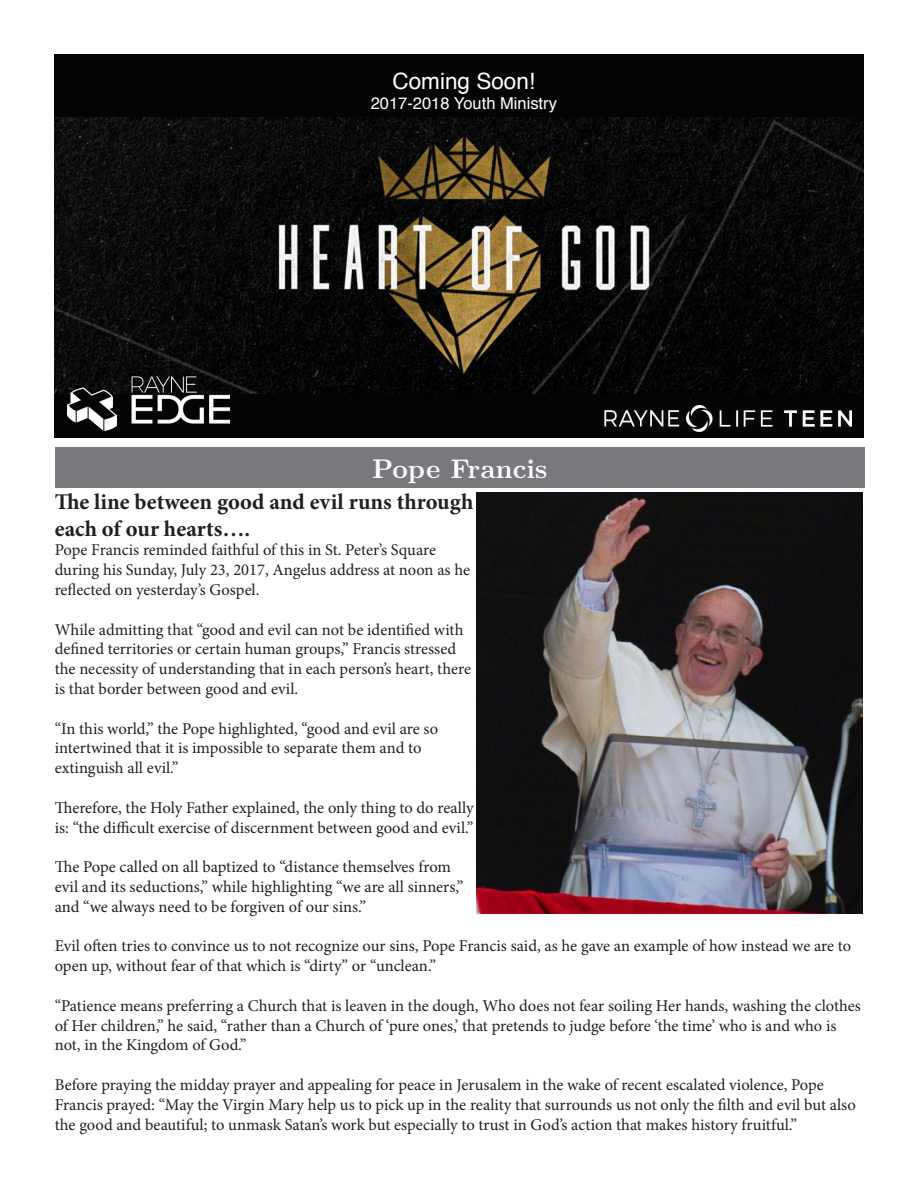
<style>
.page{position:relative;width:918px;height:1188px;background:#fff}
.page>*{position:absolute;margin:0;border:0;box-sizing:border-box;transform-origin:0 0}
.t1{font:700 27px "LM Roman 10";color:#fff}
.t2{font:700 22.5px/27px "Minion Pro";color:#231f20}
.t3{font:22.5px "Helvetica";color:#fff}
.t4{font:16.5px/19.8px "Minion Pro";color:#231f20}
.t5{font:16.5px "Helvetica";color:#fff}
</style>
<div class="page">
<div style="left:54px;top:55px;width:809px;height:96px;background:#040503"></div>
<div style="left:54px;top:342px;width:809px;height:96px;background:#040503"></div>
<div style="left:55px;top:448px;width:810px;height:40px;background:#77797c"></div>
<img style="left:476px;top:492px;width:387px;height:422px">
<img style="left:54px;top:118px;width:809px;height:276px">
<img style="left:67px;top:373px;width:163px;height:57px">
<img style="left:604px;top:405px;width:247px;height:27px">
<h2 class="t3" style="left:393px;top:64px;width:144px">Coming Soon!</h2>
<p class="t5" style="left:371px;top:90px;width:188px">2017-2018 Youth Ministry</p>
<h1 class="t1" style="left:372px;top:447px;width:177px">Pope Francis</h1>
<h2 class="t2" style="left:55px;top:488px;width:420px">The line between good and evil runs through each of our hearts….</h2>
<p class="t4" style="left:55px;top:540px;width:417px">Pope Francis reminded faithful of this in St. Peter’s Square during his Sunday, July 23, 2017, Angelus address at noon as he reflected on yesterday’s Gospel.</p>
<p class="t4" style="left:55px;top:620px;width:418px">While admitting that “good and evil can not be identified with defined territories or certain human groups,” Francis stressed the necessity of understanding that in each person’s heart, there is that border between good and evil.</p>
<p class="t4" style="left:55px;top:719px;width:385px">“In this world,” the Pope highlighted, “good and evil are so intertwined that it is impossible to separate them and to extinguish all evil.”</p>
<p class="t4" style="left:55px;top:798px;width:420px">Therefore, the Holy Father explained, the only thing to do really is: “the difficult exercise of discernment between good and evil.”</p>
<p class="t4" style="left:55px;top:857px;width:410px">The Pope called on all baptized to “distance themselves from evil and its seductions,” while highlighting “we are all sinners,” and “we always need to be forgiven of our sins.”</p>
<p class="t4" style="left:55px;top:936px;width:798px">Evil often tries to convince us to not recognize our sins, Pope Francis said, as he gave an example of how instead we are to open up, without fear of that which is “dirty” or “unclean.”</p>
<p class="t4" style="left:55px;top:996px;width:808px">“Patience means preferring a Church that is leaven in the dough, Who does not fear soiling Her hands, washing the clothes of Her children,” he said, “rather than a Church of ‘pure ones,’ that pretends to judge before ‘the time’ who is and who is not, in the Kingdom of God.”</p>
<p class="t4" style="left:55px;top:1075px;width:803px">Before praying the midday prayer and appealing for peace in Jerusalem in the wake of recent escalated violence, Pope<br>Francis prayed: “May the Virgin Mary help us to pick up in the reality that surrounds us not only the filth and evil but also the good and beautiful; to unmask Satan’s work but especially to trust in God’s action that makes history fruitful.”</p>
</div>
